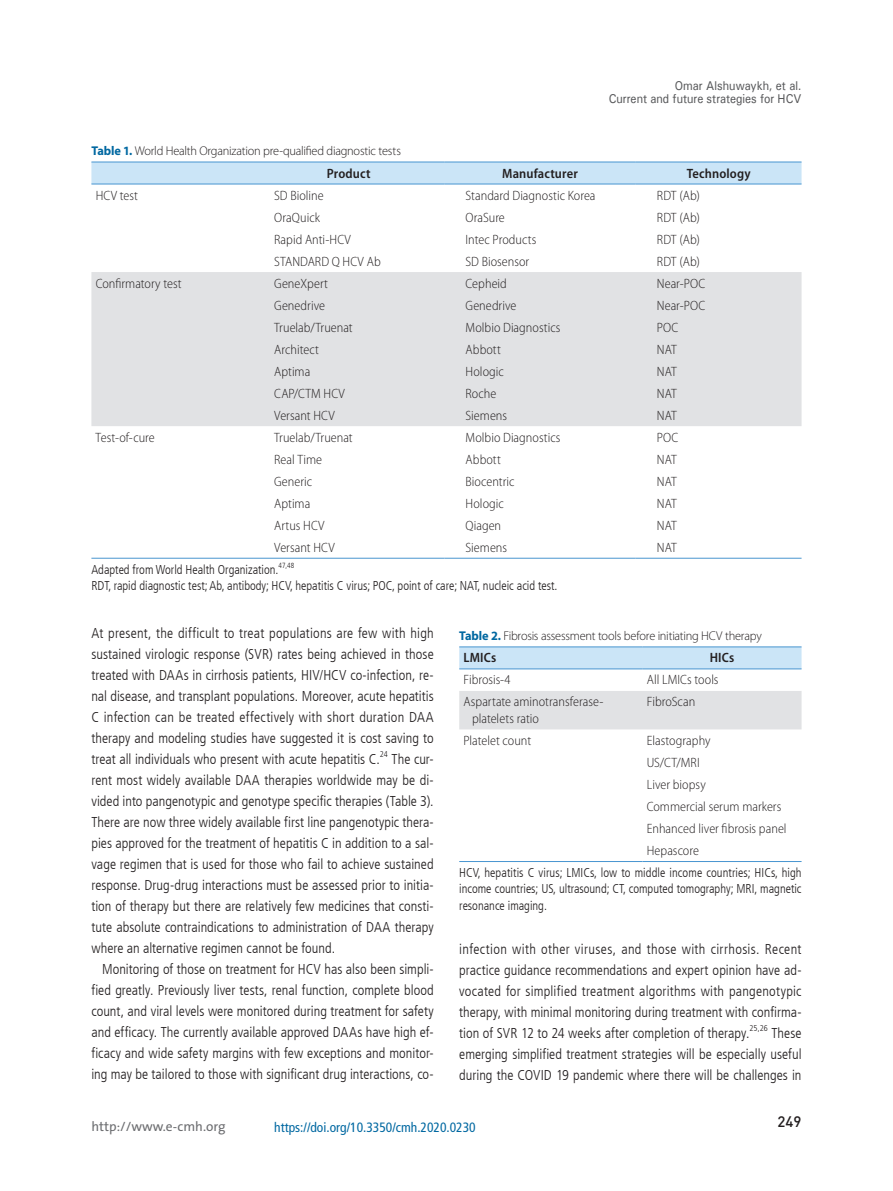
<style>
.page{position:relative;width:893px;height:1191px;background:#fff}
.page>*{position:absolute;margin:0;border:0;box-sizing:border-box;transform-origin:0 0}
.t1{font:15px "Dinmed";color:#231f20}
.t2{font:300 condensed 14.25px/21px "Frutiger LT";color:#231f20;text-align:justify}
.t3{font:300 semi-condensed 13.5px/22px "Myriad Pro";color:#231f20}
.t4{font:600 semi-condensed 13.5px "Myriad Pro";letter-spacing:.01em;color:#231f20}
.t5{font:condensed 13.5px "Frutiger LT";color:#0168a1}
.t6{font:13.5px "The Sans";color:#6c6d70}
.t7{font:300 condensed 12.75px/16.5px "Frutiger LT";color:#231f20;text-align:justify}
.t8{font:300 12.75px "Myriad Pro";letter-spacing:-.015em;color:#231f20}
.t9{font:500 12.75px/13.5px "Univers";letter-spacing:-.005em;color:#57585a;text-align:right;scale:.88 1}
.t10{font:300 condensed 8.25px "Frutiger LT";color:#231f20}
.t11{font:300 condensed 7.5px "Frutiger LT";color:#231f20}
.s1{font-weight:700;color:#0168a1}
</style>
<div class="page">
<div style="left:91px;top:163px;width:710px;height:21px;background:#cbe5f7"></div>
<div style="left:91px;top:272px;width:710px;height:154px;background:#e1e2e4"></div>
<hr style="left:91px;top:162px;width:162px;height:1px;background:#4895d0">
<hr style="left:253px;top:162px;width:191px;height:1px;background:#4895d0">
<hr style="left:444px;top:162px;width:192px;height:1px;background:#4895d0">
<hr style="left:636px;top:162px;width:165px;height:1px;background:#4895d0">
<hr style="left:91px;top:184px;width:162px;height:1px;background:#4895d0">
<hr style="left:253px;top:184px;width:191px;height:1px;background:#4895d0">
<hr style="left:444px;top:184px;width:192px;height:1px;background:#4895d0">
<hr style="left:636px;top:184px;width:165px;height:1px;background:#4895d0">
<hr style="left:91px;top:558px;width:162px;height:1px;background:#4895d0">
<hr style="left:253px;top:558px;width:191px;height:1px;background:#4895d0">
<hr style="left:444px;top:558px;width:192px;height:1px;background:#4895d0">
<hr style="left:636px;top:558px;width:165px;height:1px;background:#4895d0">
<div style="left:459px;top:647px;width:342px;height:21px;background:#cbe5f7"></div>
<div style="left:459px;top:691px;width:342px;height:38px;background:#e1e2e4"></div>
<hr style="left:459px;top:646px;width:183px;height:1px;background:#4895d0">
<hr style="left:642px;top:646px;width:159px;height:1px;background:#4895d0">
<hr style="left:459px;top:668px;width:183px;height:1px;background:#4895d0">
<hr style="left:642px;top:668px;width:159px;height:1px;background:#4895d0">
<hr style="left:459px;top:861px;width:183px;height:1px;background:#4895d0">
<hr style="left:642px;top:861px;width:159px;height:1px;background:#4895d0">
<p class="t9" style="left:609px;top:78px;width:221px">Omar Alshuwaykh, et al.<br>Current and future strategies for HCV</p>
<p class="t8" style="left:91px;top:144px;width:311px"><span class="s1">Table 1.</span> World Health Organization pre-qualified diagnostic tests</p>
<p class="t4" style="left:327px;top:164px;width:45px">Product</p>
<p class="t4" style="left:502px;top:164px;width:77px">Manufacturer</p>
<p class="t4" style="left:687px;top:164px;width:65px">Technology</p>
<p class="t3" style="left:96px;top:184px;width:44px">HCV test</p>
<p class="t3" style="left:274px;top:184px;width:51px">SD Bioline</p>
<p class="t3" style="left:466px;top:184px;width:131px">Standard Diagnostic Korea</p>
<p class="t3" style="left:657px;top:184px;width:44px">RDT (Ab)</p>
<p class="t3" style="left:274px;top:206px;width:47px">OraQuick</p>
<p class="t3" style="left:466px;top:206px;width:41px">OraSure</p>
<p class="t3" style="left:657px;top:206px;width:44px">RDT (Ab)</p>
<p class="t3" style="left:274px;top:228px;width:78px">Rapid Anti-HCV</p>
<p class="t3" style="left:466px;top:228px;width:72px">Intec Products</p>
<p class="t3" style="left:657px;top:228px;width:44px">RDT (Ab)</p>
<p class="t3" style="left:274px;top:250px;width:108px">STANDARD Q HCV Ab</p>
<p class="t3" style="left:466px;top:250px;width:65px">SD Biosensor</p>
<p class="t3" style="left:657px;top:250px;width:44px">RDT (Ab)</p>
<p class="t3" style="left:96px;top:272px;width:88px">Confirmatory test</p>
<p class="t3" style="left:274px;top:272px;width:55px">GeneXpert</p>
<p class="t3" style="left:466px;top:272px;width:43px">Cepheid</p>
<p class="t3" style="left:657px;top:272px;width:50px">Near-POC</p>
<p class="t3" style="left:274px;top:294px;width:52px">Genedrive</p>
<p class="t3" style="left:466px;top:294px;width:52px">Genedrive</p>
<p class="t3" style="left:657px;top:294px;width:50px">Near-POC</p>
<p class="t3" style="left:274px;top:316px;width:80px">Truelab/Truenat</p>
<p class="t3" style="left:466px;top:316px;width:96px">Molbio Diagnostics</p>
<p class="t3" style="left:657px;top:316px;width:23px">POC</p>
<p class="t3" style="left:274px;top:338px;width:46px">Architect</p>
<p class="t3" style="left:466px;top:338px;width:37px">Abbott</p>
<p class="t3" style="left:657px;top:338px;width:21px">NAT</p>
<p class="t3" style="left:274px;top:360px;width:38px">Aptima</p>
<p class="t3" style="left:466px;top:360px;width:40px">Hologic</p>
<p class="t3" style="left:657px;top:360px;width:21px">NAT</p>
<p class="t3" style="left:274px;top:382px;width:72px">CAP/CTM HCV</p>
<p class="t3" style="left:466px;top:382px;width:32px">Roche</p>
<p class="t3" style="left:657px;top:382px;width:21px">NAT</p>
<p class="t3" style="left:274px;top:404px;width:62px">Versant HCV</p>
<p class="t3" style="left:466px;top:404px;width:43px">Siemens</p>
<p class="t3" style="left:657px;top:404px;width:21px">NAT</p>
<p class="t3" style="left:96px;top:426px;width:61px">Test-of-cure</p>
<p class="t3" style="left:274px;top:426px;width:80px">Truelab/Truenat</p>
<p class="t3" style="left:466px;top:426px;width:96px">Molbio Diagnostics</p>
<p class="t3" style="left:657px;top:426px;width:23px">POC</p>
<p class="t3" style="left:274px;top:448px;width:49px">Real Time</p>
<p class="t3" style="left:466px;top:448px;width:37px">Abbott</p>
<p class="t3" style="left:657px;top:448px;width:21px">NAT</p>
<p class="t3" style="left:274px;top:470px;width:40px">Generic</p>
<p class="t3" style="left:466px;top:470px;width:50px">Biocentric</p>
<p class="t3" style="left:657px;top:470px;width:21px">NAT</p>
<p class="t3" style="left:274px;top:492px;width:38px">Aptima</p>
<p class="t3" style="left:466px;top:492px;width:40px">Hologic</p>
<p class="t3" style="left:657px;top:492px;width:21px">NAT</p>
<p class="t3" style="left:274px;top:514px;width:52px">Artus HCV</p>
<p class="t3" style="left:466px;top:514px;width:37px">Qiagen</p>
<p class="t3" style="left:657px;top:514px;width:21px">NAT</p>
<p class="t3" style="left:274px;top:536px;width:62px">Versant HCV</p>
<p class="t3" style="left:466px;top:536px;width:43px">Siemens</p>
<p class="t3" style="left:657px;top:536px;width:21px">NAT</p>
<p class="t7" style="left:91px;top:561px;width:189px">Adapted from World Health Organization.</p>
<p class="t11" style="left:279px;top:561px;width:17px">47,48</p>
<p class="t7" style="left:91px;top:577px;width:468px">RDT, rapid diagnostic test; Ab, antibody; HCV, hepatitis C virus; POC, point of care; NAT, nucleic acid test.</p>
<p class="t8" style="left:459px;top:629px;width:304px"><span class="s1">Table 2.</span> Fibrosis assessment tools before initiating HCV therapy</p>
<p class="t4" style="left:463px;top:649px;width:34px">LMICs</p>
<p class="t4" style="left:710px;top:649px;width:26px">HICs</p>
<p class="t3" style="left:463px;top:669px;width:49px">Fibrosis-4</p>
<p class="t3" style="left:647px;top:669px;width:73px">All LMICs tools</p>
<p class="t3" style="left:472px;top:693px;width:133px;line-height:16.5px;text-indent:-9px">Aspartate aminotransferase&shy;platelets ratio</p>
<p class="t3" style="left:647px;top:691px;width:50px">FibroScan</p>
<p class="t3" style="left:463px;top:729px;width:69px">Platelet count</p>
<p class="t3" style="left:647px;top:729px;width:141px">Elastography<br>US/CT/MRI<br>Liver biopsy<br>Commercial serum markers<br>Enhanced liver fibrosis panel<br>Hepascore</p>
<p class="t7" style="left:459px;top:864px;width:344px">HCV, hepatitis C virus; LMICs, low to middle income countries; HICs, high income countries; US, ultrasound; CT, computed tomography; MRI, magnetic resonance imaging.</p>
<p class="t2" style="left:91px;top:623px;width:344px">At present, the difficult to treat populations are few with high sustained virologic response (SVR) rates being achieved in those treated with DAAs in cirrhosis patients, HIV/HCV co-infection, re&shy;nal disease, and transplant populations. Moreover, acute hepatitis C infection can be treated effectively with short duration DAA therapy and modeling studies have suggested it is cost saving to treat all individuals who present with acute hepatitis C.</p>
<p class="t10" style="left:380px;top:750px;width:9px">24</p>
<p class="t2" style="left:91px;top:749px;width:344px;text-indent:300px">The cur&shy;rent most widely available DAA therapies worldwide may be di&shy;vided into pangenotypic and genotype specific therapies (Table 3).<br>There are now three widely available first line pangenotypic thera&shy;pies approved for the treatment of hepatitis C in addition to a sal&shy;vage regimen that is used for those who fail to achieve sustained response. Drug-drug interactions must be assessed prior to initia&shy;tion of therapy but there are relatively few medicines that consti&shy;tute absolute contraindications to administration of DAA therapy where an alternative regimen cannot be found.</p>
<p class="t2" style="left:91px;top:959px;width:344px;text-indent:11px">Monitoring of those on treatment for HCV has also been simpli&shy;fied greatly. Previously liver tests, renal function, complete blood count, and viral levels were monitored during treatment for safety and efficacy. The currently available approved DAAs have high ef&shy;ficacy and wide safety margins with few exceptions and monitor&shy;ing may be tailored to those with significant drug interactions, co-</p>
<p class="t2" style="left:459px;top:938px;width:344px">infection with other viruses, and those with cirrhosis. Recent practice guidance recommendations and expert opinion have ad&shy;vocated for simplified treatment algorithms with pangenotypic therapy, with minimal monitoring during treatment with confirma&shy;tion of SVR 12 to 24 weeks after completion of therapy.</p>
<p class="t10" style="left:749px;top:1023px;width:20px">25,26</p>
<p class="t2" style="left:459px;top:1022px;width:344px;text-indent:312px">These emerging simplified treatment strategies will be especially useful during the COVID 19 pandemic where there will be challenges in</p>
<p class="t6" style="left:91px;top:1115px;width:136px">http://www.e-cmh.org</p>
<p class="t5" style="left:274px;top:1119px;width:203px">https://doi.org/10.3350/cmh.2020.0230</p>
<p class="t1" style="left:778px;top:1112px;width:25px">249</p>
</div>
